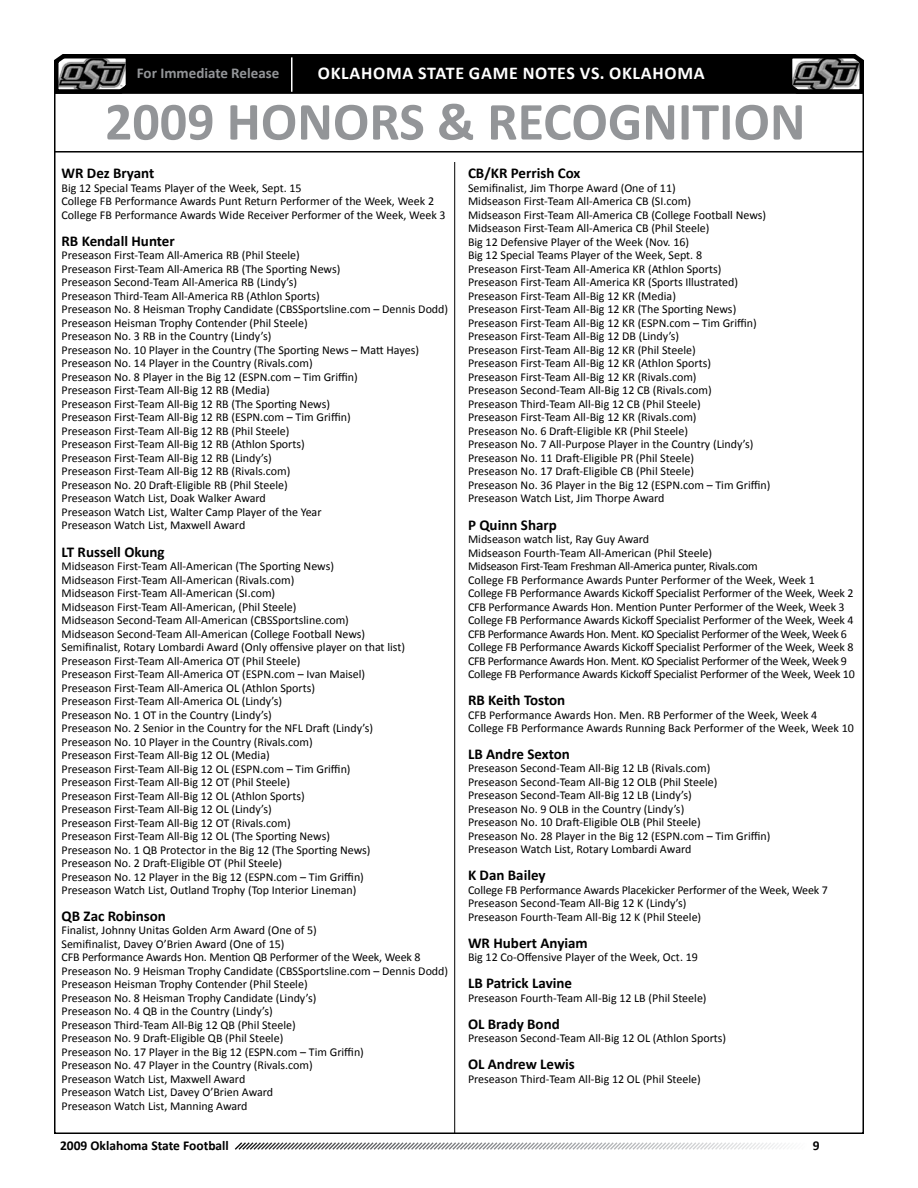
<style>
.page{position:relative;width:918px;height:1188px;background:#fff}
.page>*{position:absolute;margin:0;border:0;box-sizing:border-box;transform-origin:0 0}
.t1{font:700 54px "Calibri";color:#939598}
.t2{font:700 18px "Calibri";letter-spacing:.04em;color:#fff}
.t3{font:700 15px "Calibri";color:#000}
.t4{font:700 15px "Calibri";color:#939598}
.t5{font:700 13.5px "Calibri";color:#000}
.t6{font:12px/13.5px "Calibri";color:#000}
</style>
<div class="page">
<div style="left:54px;top:89px;width:810px;height:5px;background:#000"></div>
<svg style="left:234px;top:1142px;width:555px;height:8px"></svg>
<div style="left:93px;top:55px;width:289px;height:34px;background:#000"></div>
<div style="left:92px;top:54px;width:290px;height:36px;border:2px solid #000"></div>
<div style="left:317px;top:55px;width:477px;height:34px;background:#000"></div>
<div style="left:316px;top:54px;width:479px;height:36px;border:2px solid #000"></div>
<svg style="left:54px;top:54px;width:78px;height:42px"></svg>
<svg style="left:784px;top:54px;width:80px;height:42px"></svg>
<hr style="left:291px;top:57px;width:1px;height:35px;background:#fff">
<hr style="left:454px;top:162px;width:1px;height:972px;background:#000">
<hr style="left:54px;top:151px;width:810px;height:2px;background:#000">
<p class="t4" style="left:137px;top:63px;width:144px">For Immediate Release</p>
<h2 class="t2" style="left:318px;top:62px;width:177px">OKLAHOMA STATE game</h2>
<h2 class="t2" style="left:523px;top:62px;width:24px">notes</h2>
<h2 class="t2" style="left:580px;top:62px;width:126px">vs. OKLAHOMA</h2>
<h1 class="t1" style="left:105px;top:88px;width:695px">2009 HONORS &amp; RECOGN ITION</h1>
<p class="t3" style="left:62px;top:164px;width:94px">WR Dez Bryant</p>
<p class="t6" style="left:62px;top:181px;width:386px">Big 12 Special Teams Player of the Week, Sept. 15<br>College FB Performance Awards Punt Return Performer of the Week, Week 2<br>College FB Performance Awards Wide Receiver Performer of the Week, Week 3</p>
<p class="t3" style="left:62px;top:232px;width:115px">RB Kendall Hunter</p>
<p class="t6" style="left:62px;top:248px;width:388px">Preseason First-Team All-America RB (Phil Steele)<br>Preseason First-Team All-America RB (The Sporting News)<br>Preseason Second-Team All-America RB (Lindy’s)<br>Preseason Third-Team All-America RB (Athlon Sports)<br>Preseason No. 8 Heisman Trophy Candidate (CBSSportsline.com – Dennis Dodd)<br>Preseason Heisman Trophy Contender (Phil Steele)<br>Preseason No. 3 RB in the Country (Lindy’s)<br>Preseason No. 10 Player in the Country (The Sporting News – Matt Hayes)<br>Preseason No. 14 Player in the Country (Rivals.com)<br>Preseason No. 8 Player in the Big 12 (ESPN.com – Tim Griffin)<br>Preseason First-Team All-Big 12 RB (Media)<br>Preseason First-Team All-Big 12 RB (The Sporting News)<br>Preseason First-Team All-Big 12 RB (ESPN.com – Tim Griffin)<br>Preseason First-Team All-Big 12 RB (Phil Steele)<br>Preseason First-Team All-Big 12 RB (Athlon Sports)<br>Preseason First-Team All-Big 12 RB (Lindy’s)<br>Preseason First-Team All-Big 12 RB (Rivals.com)<br>Preseason No. 20 Draft-Eligible RB (Phil Steele)<br>Preseason Watch List, Doak Walker Award<br>Preseason Watch List, Walter Camp Player of the Year<br>Preseason Watch List, Maxwell Award</p>
<p class="t3" style="left:62px;top:542px;width:105px">LT Russell Okung</p>
<p class="t6" style="left:62px;top:559px;width:345px">Midseason First-Team All-American (The Sporting News)<br>Midseason First-Team All-American (Rivals.com)<br>Midseason First-Team All-American (SI.com)<br>Midseason First-Team All-American, (Phil Steele)<br>Midseason Second-Team All-American (CBSSportsline.com)<br>Midseason Second-Team All-American (College Football News)<br>Semifinalist, Rotary Lombardi Award (Only offensive player on that list)<br>Preseason First-Team All-America OT (Phil Steele)<br>Preseason First-Team All-America OT (ESPN.com – Ivan Maisel)<br>Preseason First-Team All-America OL (Athlon Sports)<br>Preseason First-Team All-America OL (Lindy’s)<br>Preseason No. 1 OT in the Country (Lindy’s)<br>Preseason No. 2 Senior in the Country for the NFL Draft (Lindy’s)<br>Preseason No. 10 Player in the Country (Rivals.com)<br>Preseason First-Team All-Big 12 OL (Media)<br>Preseason First-Team All-Big 12 OL (ESPN.com – Tim Griffin)<br>Preseason First-Team All-Big 12 OT (Phil Steele)<br>Preseason First-Team All-Big 12 OL (Athlon Sports)<br>Preseason First-Team All-Big 12 OL (Lindy’s)<br>Preseason First-Team All-Big 12 OT (Rivals.com)<br>Preseason First-Team All-Big 12 OL (The Sporting News)<br>Preseason No. 1 QB Protector in the Big 12 (The Sporting News)<br>Preseason No. 2 Draft-Eligible OT (Phil Steele)<br>Preseason No. 12 Player in the Big 12 (ESPN.com – Tim Griffin)<br>Preseason Watch List, Outland Trophy (Top Interior Lineman)</p>
<p class="t3" style="left:62px;top:907px;width:106px">QB Zac Robinson</p>
<p class="t6" style="left:62px;top:923px;width:388px">Finalist, Johnny Unitas Golden Arm Award (One of 5)<br>Semifinalist, Davey O’Brien Award (One of 15)<br>CFB Performance Awards Hon. Mention QB Performer of the Week, Week 8<br>Preseason No. 9 Heisman Trophy Candidate (CBSSportsline.com – Dennis Dodd)<br>Preseason Heisman Trophy Contender (Phil Steele)<br>Preseason No. 8 Heisman Trophy Candidate (Lindy’s)<br>Preseason No. 4 QB in the Country (Lindy’s)<br>Preseason Third-Team All-Big 12 QB (Phil Steele)<br>Preseason No. 9 Draft-Eligible QB (Phil Steele)<br>Preseason No. 17 Player in the Big 12 (ESPN.com – Tim Griffin)<br>Preseason No. 47 Player in the Country (Rivals.com)<br>Preseason Watch List, Maxwell Award<br>Preseason Watch List, Davey O’Brien Award<br>Preseason Watch List, Manning Award</p>
<p class="t3" style="left:468px;top:164px;width:114px">CB/KR Perrish Cox</p>
<p class="t6" style="left:468px;top:181px;width:304px">Semifinalist, Jim Thorpe Award (One of 11)<br>Midseason First-Team All-America CB (SI.com)<br>Midseason First-Team All-America CB (College Football News)<br>Midseason First-Team All-America CB (Phil Steele)<br>Big 12 Defensive Player of the Week (Nov. 16)<br>Big 12 Special Teams Player of the Week, Sept. 8<br>Preseason First-Team All-America KR (Athlon Sports)<br>Preseason First-Team All-America KR (Sports Illustrated)<br>Preseason First-Team All-Big 12 KR (Media)<br>Preseason First-Team All-Big 12 KR (The Sporting News)<br>Preseason First-Team All-Big 12 KR (ESPN.com – Tim Griffin)<br>Preseason First-Team All-Big 12 DB (Lindy’s)<br>Preseason First-Team All-Big 12 KR (Phil Steele)<br>Preseason First-Team All-Big 12 KR (Athlon Sports)<br>Preseason First-Team All-Big 12 KR (Rivals.com)<br>Preseason Second-Team All-Big 12 CB (Rivals.com)<br>Preseason Third-Team All-Big 12 CB (Phil Steele)<br>Preseason First-Team All-Big 12 KR (Rivals.com)<br>Preseason No. 6 Draft-Eligible KR (Phil Steele)<br>Preseason No. 7 All-Purpose Player in the Country (Lindy’s)<br>Preseason No. 11 Draft-Eligible PR (Phil Steele)<br>Preseason No. 17 Draft-Eligible CB (Phil Steele)<br>Preseason No. 36 Player in the Big 12 (ESPN.com – Tim Griffin)<br>Preseason Watch List, Jim Thorpe Award</p>
<p class="t3" style="left:468px;top:515px;width:90px">P Quinn Sharp</p>
<p class="t6" style="left:468px;top:532px;width:388px">Midseason watch list, Ray Guy Award<br>Midseason Fourth-Team All-American (Phil Steele)<br>Midseason First-Team Freshman All-America punter, Rivals.com<br>College FB Performance Awards Punter Performer of the Week, Week 1<br>College FB Performance Awards Kickoff Specialist Performer of the Week, Week 2<br>CFB Performance Awards Hon. Mention Punter Performer of the Week, Week 3<br>College FB Performance Awards Kickoff Specialist Performer of the Week, Week 4<br>CFB Performance Awards Hon. Ment. KO Specialist Performer of the Week, Week 6<br>College FB Performance Awards Kickoff Specialist Performer of the Week, Week 8<br>CFB Performance Awards Hon. Ment. KO Specialist Performer of the Week, Week 9<br>College FB Performance Awards Kickoff Specialist Performer of the Week, Week 10</p>
<p class="t3" style="left:468px;top:691px;width:99px">RB Keith Toston</p>
<p class="t6" style="left:468px;top:707px;width:387px">CFB Performance Awards Hon. Men. RB Performer of the Week, Week 4<br>College FB Performance Awards Running Back Performer of the Week, Week 10</p>
<p class="t3" style="left:468px;top:745px;width:103px">LB Andre Sexton</p>
<p class="t6" style="left:468px;top:761px;width:304px">Preseason Second-Team All-Big 12 LB (Rivals.com)<br>Preseason Second-Team All-Big 12 OLB (Phil Steele)<br>Preseason Second-Team All-Big 12 LB (Lindy’s)<br>Preseason No. 9 OLB in the Country (Lindy’s)<br>Preseason No. 10 Draft-Eligible OLB (Phil Steele)<br>Preseason No. 28 Player in the Big 12 (ESPN.com – Tim Griffin)<br>Preseason Watch List, Rotary Lombardi Award</p>
<p class="t3" style="left:468px;top:866px;width:79px">K Dan Bailey</p>
<p class="t6" style="left:468px;top:883px;width:361px">College FB Performance Awards Placekicker Performer of the Week, Week 7<br>Preseason Second-Team All-Big 12 K (Lindy’s)<br>Preseason Fourth-Team All-Big 12 K (Phil Steele)</p>
<p class="t3" style="left:468px;top:934px;width:121px">WR Hubert Anyiam</p>
<p class="t6" style="left:468px;top:950px;width:231px">Big 12 Co-Offensive Player of the Week, Oct. 19</p>
<p class="t3" style="left:468px;top:974px;width:106px">LB Patrick Lavine</p>
<p class="t6" style="left:468px;top:991px;width:240px">Preseason Fourth-Team All-Big 12 LB (Phil Steele)</p>
<p class="t3" style="left:468px;top:1015px;width:93px">OL Brady Bond</p>
<p class="t6" style="left:468px;top:1031px;width:260px">Preseason Second-Team All-Big 12 OL (Athlon Sports)</p>
<p class="t3" style="left:468px;top:1055px;width:108px">OL Andrew Lewis</p>
<p class="t6" style="left:468px;top:1072px;width:234px">Preseason Third-Team All-Big 12 OL (Phil Steele)</p>
<p class="t5" style="left:60px;top:1137px;width:170px">2009 Oklahoma State Football</p>
<p class="t5" style="left:813px;top:1137px;width:8px">9</p>
</div>
